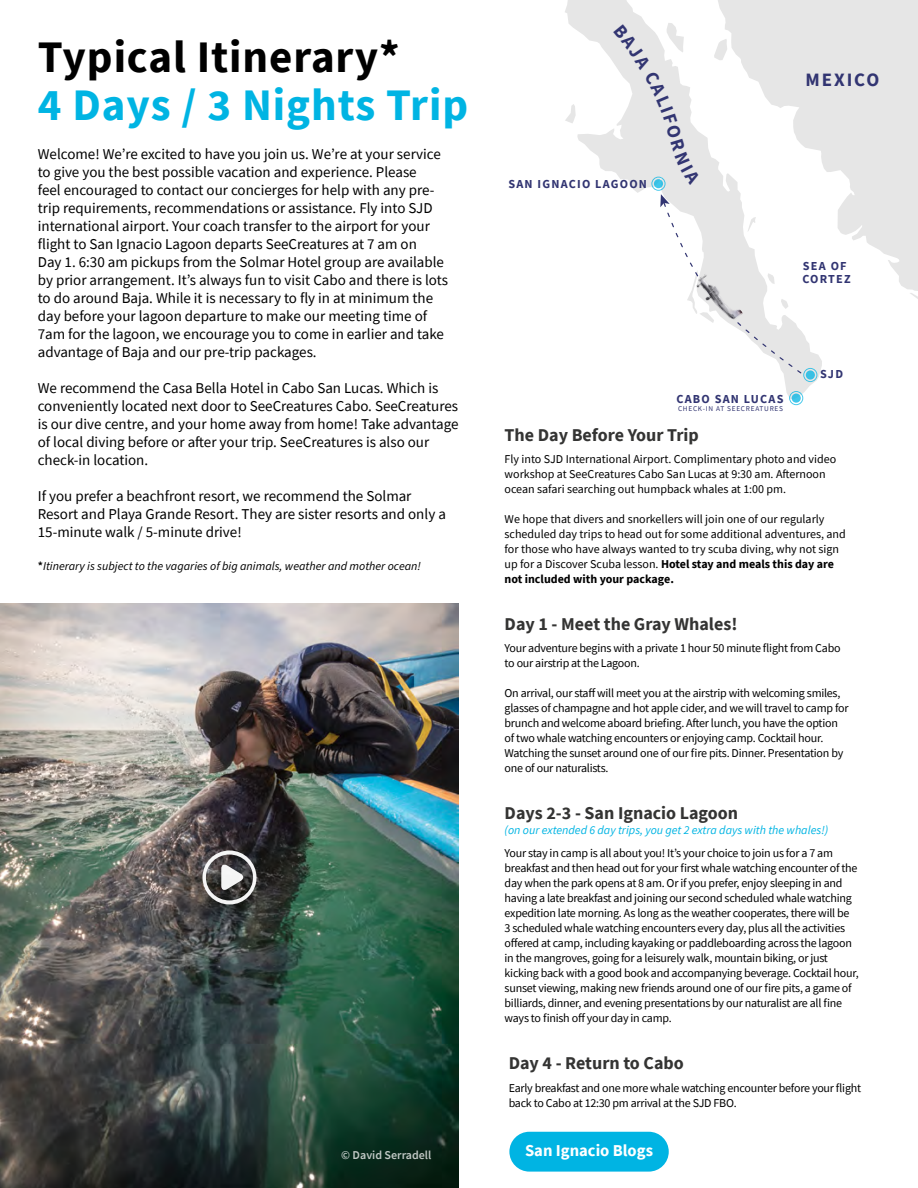
<style>
.page{position:relative;width:918px;height:1188px;background:#fff}
.page>*{position:absolute;margin:0;border:0;box-sizing:border-box;transform-origin:0 0}
.t1{font:700 45px "Source Sans Pro";letter-spacing:.02em;color:#000}
.t2{font:700 45px "Source Sans Pro";letter-spacing:.02em;color:#00b4e3}
.t3{font:700 18.9px "Source Sans Pro";letter-spacing:.1em;color:#323572}
.t4{font:700 18px "Source Sans Pro";color:#343433}
.t5{font:700 16.65px "Source Sans Pro";color:#fff}
.t6{font:15px/18px "Source Sans Pro";color:#000}
.t7{font:700 12.15px/13.4px "Source Sans Pro";letter-spacing:.1em;color:#323572}
.t8{font:12px/15px "Source Sans Pro";letter-spacing:-.02em;color:#000}
.t9{font:12px/15px "Source Sans Pro";color:#000}
.t10{font:italic 12px "Source Sans Pro";color:#000}
.t11{font:italic 12px "Source Sans Pro";color:#00b4e3}
.t12{font:600 12px "Source Sans Pro";color:#fff}
.t13{font:7.35px "Source Sans Pro";letter-spacing:.1em;color:#323572}
.s1{font-weight:600;font-style:normal}
.s2{font-weight:700}
</style>
<div class="page">
<img style="left:0;top:603px;width:459px;height:585px">
<svg style="left:565px;top:0;width:353px;height:406px"></svg>
<svg style="left:789px;top:391px;width:14px;height:14px"></svg>
<div style="left:509px;top:1132px;width:160px;height:40px;background:#00b4e3;border-radius:20px"></div>
<div style="left:193px;top:840px;width:85px;height:87px;background:#000;opacity:.5"></div>
<svg style="left:202px;top:850px;width:54px;height:54px"></svg>
<svg style="left:613px;top:23px;width:204px;height:359px"></svg>
<h1 class="t1" style="left:38px;top:26px;width:363px">Typical Itinerary*</h1>
<h1 class="t2" style="left:38px;top:74px;width:432px">4 Days / 3 Nights Trip</h1>
<p class="t6" style="left:38px;top:145px;width:412px">Welcome! We’re excited to have you join us. We’re at your service to give you the best possible vacation and experience. Please<br>feel encouraged to contact our concierges for help with any pre&shy;trip requirements, recommendations or assistance. Fly into SJD international airport. Your coach transfer to the airport for your flight to San Ignacio Lagoon departs SeeCreatures at 7 am on<br>Day 1. 6:30 am pickups from the Solmar Hotel group are available by prior arrangement. It’s always fun to visit Cabo and there is lots to do around Baja. While it is necessary to fly in at minimum the day before your lagoon departure to make our meeting time of 7am for the lagoon, we encourage you to come in earlier and take advantage of Baja and our pre-trip packages.</p>
<p class="t6" style="left:38px;top:379px;width:422px">We recommend the Casa Bella Hotel in Cabo San Lucas. Which is conveniently located next door to SeeCreatures Cabo. SeeCreatures is our dive centre, and your home away from home! Take advantage of local diving before or after your trip. SeeCreatures is also our check-in location.</p>
<p class="t6" style="left:38px;top:487px;width:410px">If you prefer a beachfront resort, we recommend the Solmar<br>Resort and Playa Grande Resort. They are sister resorts and only a<br>15-minute walk / 5-minute drive!</p>
<p class="t10" style="left:38px;top:558px;width:385px"><span class="s1">*</span>Itinerary is subject to the vagaries of big animals, weather and mother ocean!</p>
<h2 class="t3" style="left:806px;top:67px;width:75px">MEXICO</h2>
<p class="t7" style="left:508px;top:177px;width:140px">SAN IGNACIO LAGOON</p>
<p class="t7" style="left:802px;top:259px;width:50px">SEA OF<br>CORTEZ</p>
<p class="t7" style="left:676px;top:392px;width:109px">CABO SAN LUCAS</p>
<p class="t13" style="left:678px;top:404px;width:107px">CHECK-IN AT SEECREATURES</p>
<p class="t7" style="left:820px;top:367px;width:24px">SJD</p>
<h3 class="t4" style="left:505px;top:423px;width:196px">The Day Before Your Trip</h3>
<p class="t9" style="left:505px;top:451px;width:333px">Fly into SJD International Airport. Complimentary photo and video workshop at SeeCreatures Cabo San Lucas at 9:30 am. Afternoon ocean safari searching out humpback whales at 1:00 pm.</p>
<p class="t9" style="left:505px;top:511px;width:343px">We hope that divers and snorkellers will join one of our regularly scheduled day trips to head out for some additional adventures, and for those who have always wanted to try scuba diving, why not sign up for a Discover Scuba lesson. <span class="s2">Hotel stay and meals this day are not included with your package.</span></p>
<h3 class="t4" style="left:505px;top:612px;width:234px">Day 1 - Meet the Gray Whales!</h3>
<p class="t8" style="left:505px;top:641px;width:338px">Your adventure begins with a private 1 hour 50 minute flight from Cabo to our airstrip at the Lagoon.</p>
<p class="t8" style="left:505px;top:686px;width:345px">On arrival, our staff will meet you at the airstrip with welcoming smiles, glasses of champagne and hot apple cider, and we will travel to camp for brunch and welcome aboard briefing. After lunch, you have the option of two whale watching encounters or enjoying camp. Cocktail hour.<br>Watching the sunset around one of our fire pits. Dinner. Presentation by one of our naturalists.</p>
<h3 class="t4" style="left:505px;top:801px;width:235px">Days 2-3 - San Ignacio Lagoon</h3>
<p class="t11" style="left:505px;top:822px;width:325px">(on our extended 6 day trips, you get 2 extra days with the whales!)</p>
<p class="t8" style="left:505px;top:846px;width:356px">Your stay in camp is all about you! It’s your choice to join us for a 7 am breakfast and then head out for your first whale watching encounter of the day when the park opens at 8 am. Or if you prefer, enjoy sleeping in and having a late breakfast and joining our second scheduled whale watching expedition late morning. As long as the weather cooperates, there will be<br>3 scheduled whale watching encounters every day, plus all the activities offered at camp, including kayaking or paddleboarding across the lagoon in the mangroves, going for a leisurely walk, mountain biking, or just kicking back with a good book and accompanying beverage. Cocktail hour, sunset viewing, making new friends around one of our fire pits, a game of billiards, dinner, and evening presentations by our naturalist are all fine ways to finish off your day in camp.</p>
<h3 class="t4" style="left:509px;top:1051px;width:177px">Day 4 - Return to Cabo</h3>
<p class="t8" style="left:509px;top:1080px;width:354px">Early breakfast and one more whale watching encounter before your flight back to Cabo at 12:30 pm arrival at the SJD FBO.</p>
<p class="t12" style="left:341px;top:1147px;width:92px">© David Serradell</p>
<h3 class="t5" style="left:525px;top:1140px;width:130px">San Ignacio Blogs</h3>
</div>
